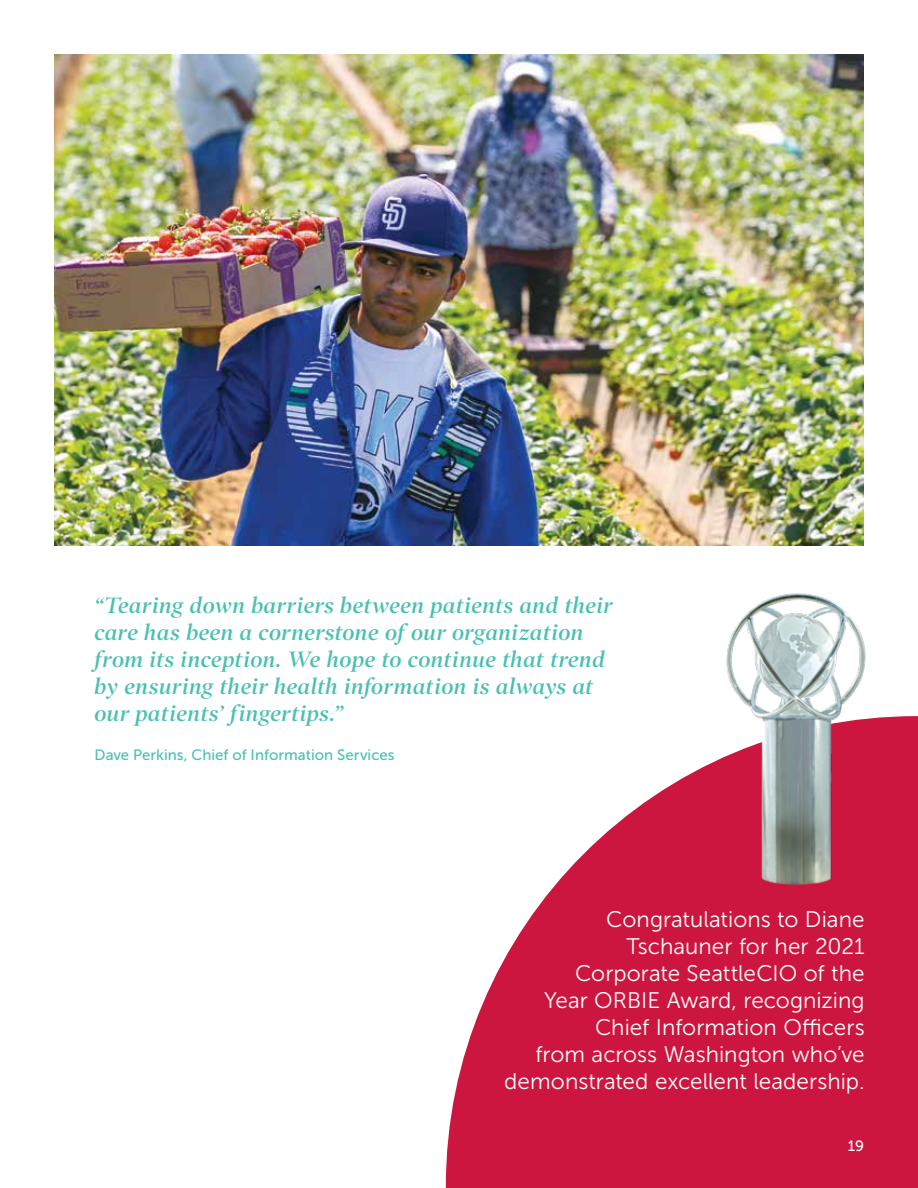
<style>
.page{position:relative;width:918px;height:1188px;background:#fff}
.page>*{position:absolute;margin:0;border:0;box-sizing:border-box;transform-origin:0 0}
.t1{font:italic 600 22.5px/27px "Poynter OS Disp";letter-spacing:.02em;color:#4bc0b1}
.t2{font:22.5px/27px "Museo Sans 300";color:#fff;text-align:right}
.t3{font:15px "Museo Sans 500";color:#4bc0b1}
.t4{font:15px "Museo Sans 500";color:#fff}
</style>
<div class="page">
<svg style="left:446px;top:716px;width:472px;height:472px;fill:#cd163f"></svg>
<img style="left:54px;top:54px;width:810px;height:491px">
<img style="left:725px;top:593px;width:143px;height:292px">
<p class="t1" style="left:94px;top:592px;width:520px">“Tearing down barriers between patients and their care has been a cornerstone of our organization from its inception. We hope to continue that trend by ensuring their health information is always at our patients’ fingertips.”</p>
<p class="t3" style="left:94px;top:747px;width:302px">Dave Perkins, Chief of Information Services</p>
<p class="t2" style="left:504px;top:906px;width:362px">Congratulations to Diane<br>Tschauner for her 2021<br>Corporate SeattleCIO of the<br>Year ORBIE Award, recognizing<br>Chief Information Officers<br>from across Washington who’ve demonstrated excellent leadership.</p>
<p class="t4" style="left:848px;top:1138px;width:18px">19</p>
</div>
